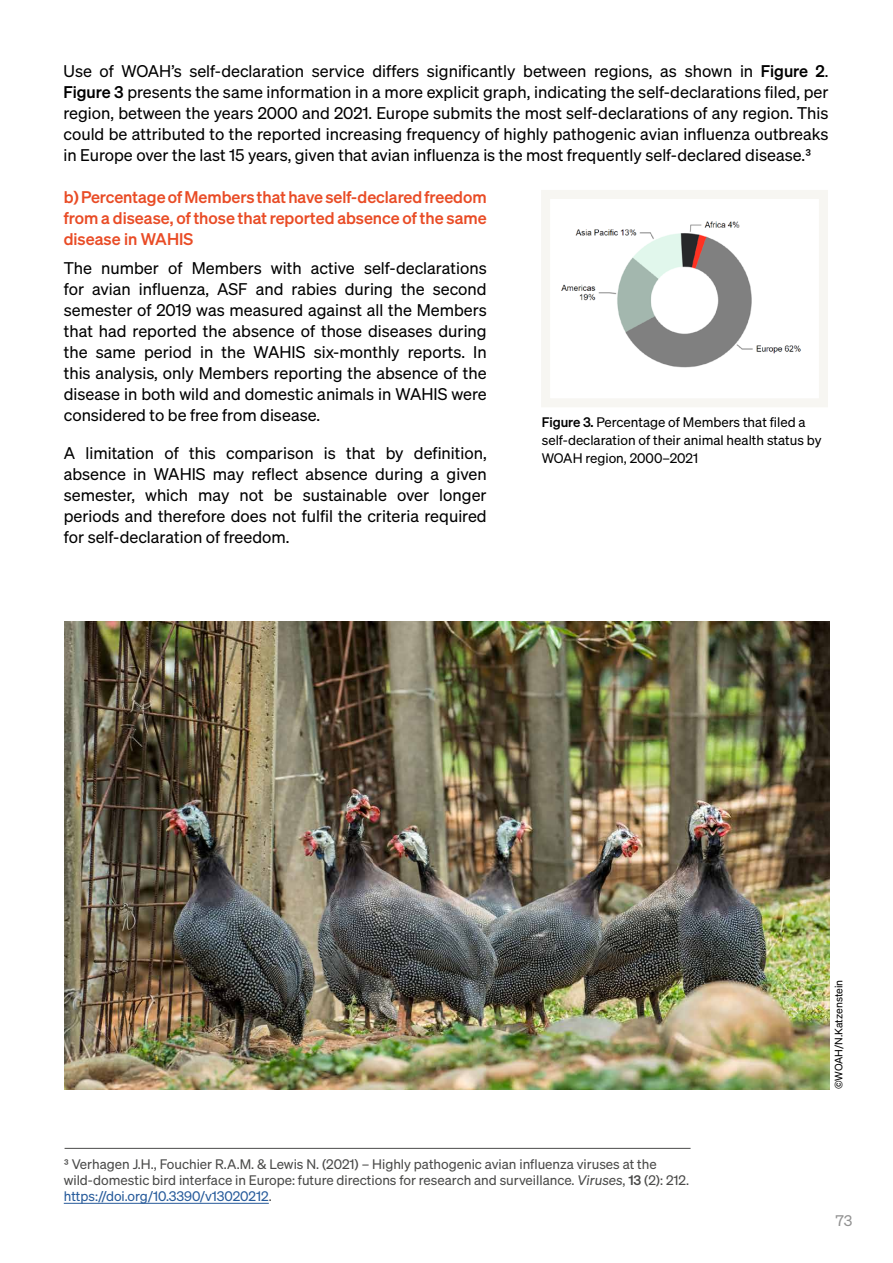
<style>
.page{position:relative;width:893px;height:1263px;background:#fff}
.page>*{position:absolute;margin:0;border:0;box-sizing:border-box;transform-origin:0 0}
.t1{font:16.5px/21px "Sohne Buch";color:#000;text-align:justify}
.t2{font:16.5px/21px "Sohne Kraftig";color:#e94c26;text-align:justify}
.t3{font:15px "Sohne Buch";color:#929292}
.t4{font:13.5px/16.2px "Sohne Buch";color:#4a4a49}
.t5{font:13.5px/18px "Sohne Buch";color:#000}
.t6{font:10.5px "Sohne Buch";color:#000}
.s1{font-family:"Sohne Kraftig"}
.s2{font-family:"Sohne Buch Kursiv"}
.s3{color:#275b9b}
</style>
<div class="page">
<svg style="left:541px;top:190px;width:287px;height:217px"></svg>
<img style="left:555px;top:218px;width:258px;height:160px">
<hr style="left:64px;top:1203px;width:205px;height:1px;background:#275b9b">
<hr style="left:65px;top:1148px;width:626px;height:1px;background:#4a4a49">
<img style="left:65px;top:621px;width:764px;height:468px">
<p class="t1" style="left:63px;top:60px;width:767px">Use of WOAH’s self-declaration service differs significantly between regions, as shown in <span class="s1">Figure 2</span>.<br><span class="s1">Figure 3</span> presents the same information in a more explicit graph, indicating the self-declarations filed, per region, between the years 2000 and 2021. Europe submits the most self-declarations of any region. This could be attributed to the reported increasing frequency of highly pathogenic avian influenza outbreaks in Europe over the last 15 years, given that avian influenza is the most frequently self-declared disease.³</p>
<p class="t2" style="left:64px;top:186px;width:424px">b) Percentage of Members that have self-declared freedom from a disease, of those that reported absence of the same disease in WAHIS</p>
<p class="t1" style="left:64px;top:258px;width:424px">The number of Members with active self-declarations for avian influenza, ASF and rabies during the second semester of 2019 was measured against all the Members that had reported the absence of those diseases during the same period in the WAHIS six-monthly reports. In this analysis, only Members reporting the absence of the disease in both wild and domestic animals in WAHIS were considered to be free from disease.</p>
<p class="t1" style="left:64px;top:443px;width:424px">A limitation of this comparison is that by definition, absence in WAHIS may reflect absence during a given semester, which may not be sustainable over longer periods and therefore does not fulfil the criteria required for self-declaration of freedom.</p>
<p class="t5" style="left:542px;top:413px;width:281px"><span class="s1">Figure 3.</span> Percentage of Members that filed a self-declaration of their animal health status by<br>WOAH region, 2000–2021</p>
<p class="t4" style="left:64px;top:1156px;width:627px">³ Verhagen J.H., Fouchier R.A.M. &amp; Lewis N. (2021) – Highly pathogenic avian influenza viruses at the wild-domestic bird interface in Europe: future directions for research and surveillance. <span class="s2">Viruses</span>, <span class="s1">13</span> (2): 212. <span class="s3">https://doi.org/10.3390/v13020212</span>.</p>
<p class="t6" style="left:832px;top:1089px;width:111px;rotate:-90deg">©WOAH/N.Katzenstein</p>
<p class="t3" style="left:836px;top:1211px;width:18px">73</p>
</div>
